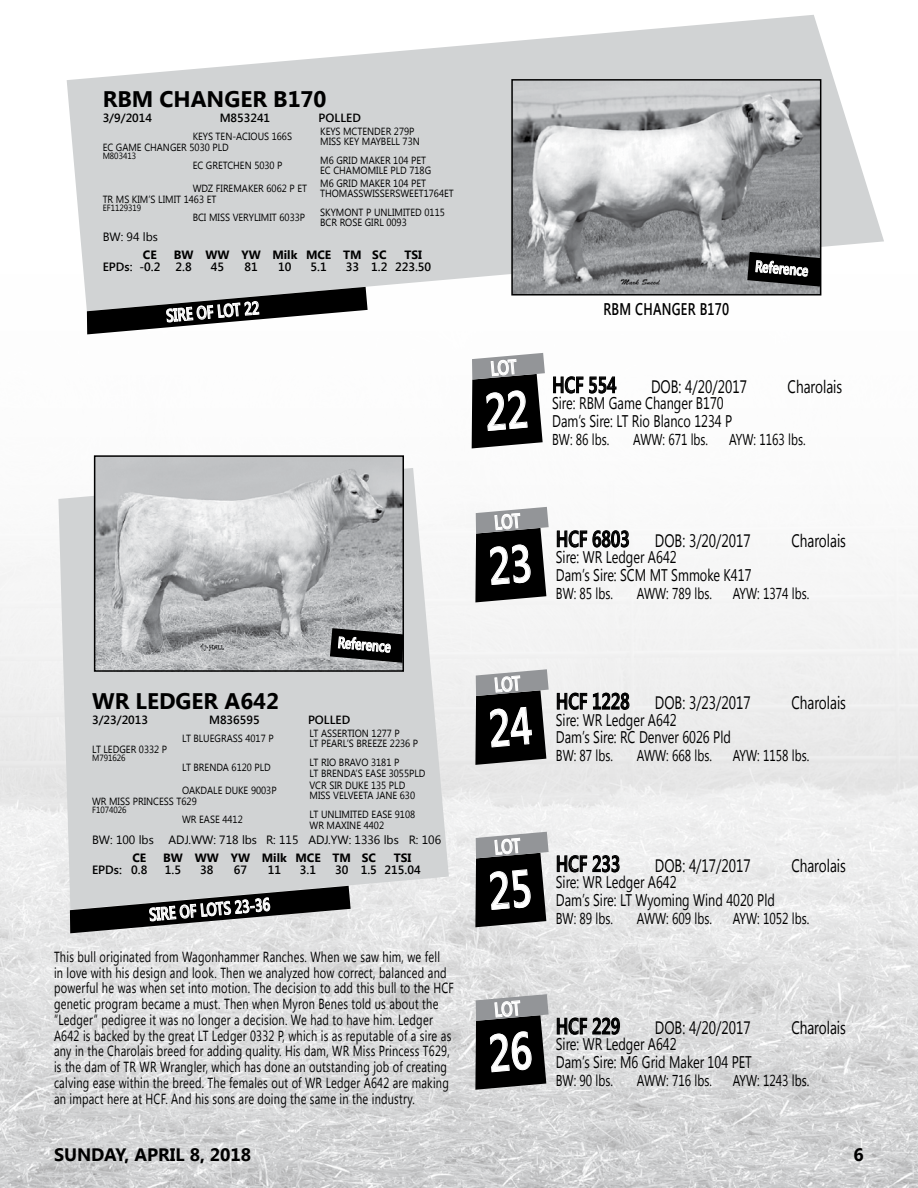
<style>
.page{position:relative;width:918px;height:1188px;background:#fff}
.page>*{position:absolute;margin:0;border:0;box-sizing:border-box;transform-origin:0 0}
.t1{font:700 22.5px "Segoe UI";color:#000}
.t2{font:600 22.5px "Segoe UI";color:#000;scale:.75 1}
.t3{font:18px "Segoe UI";color:#000;scale:.75 1}
.t4{font:600 18px "Segoe UI";color:#fff;scale:.75 1}
.t5{font:700 18px "Segoe UI";color:#000}
.t6{font:16.8px/17.9px "Segoe UI";color:#000;scale:.75 1}
.t7{font:600 16.8px "Segoe UI";letter-spacing:.02em;color:#000;scale:.75 1}
.t8{font:15.75px "Segoe UI";color:#000;scale:.75 1}
.t9{font:600 15.75px "Segoe UI";color:#fff;scale:.75 1}
.t10{font:14.7px/15.8px "Segoe UI";letter-spacing:.02em;color:#000;scale:.75 1}
.t11{font:600 12px "Segoe UI";color:#000}
.t12{font:12px/18px "Segoe UI";color:#000;text-align:right}
.t13{font:700 12px "Segoe UI";color:#000}
.t14{font:600 11.85px "Segoe UI";color:#000}
.t15{font:10.5px "Segoe UI";color:#000;scale:.9 1}
.t16{font:10.35px "Segoe UI";color:#000;scale:.91 1}
.t17{font:9px "Segoe UI";color:#000;scale:.9 1}
.s1{font-weight:700}
.s2{font-weight:600;font-size:22.5px}
</style>
<div class="page">
<img style="left:0;top:80px;width:918px;height:1108px">
<svg style="left:67px;top:15px;width:817px;height:296px;fill:#d1d3d4"></svg>
<svg style="left:87px;top:287px;width:281px;height:47px"></svg>
<img style="left:514px;top:82px;width:304px;height:211px">
<div style="left:511px;top:79px;width:310px;height:217px;border:2px solid #000"></div>
<svg style="left:747px;top:252px;width:74px;height:35px;background:#3b3c3c"></svg>
<svg style="left:58px;top:468px;width:391px;height:442px;background:#d5d7d7"></svg>
<svg style="left:70px;top:886px;width:281px;height:47px;background:#7d7d7e"></svg>
<svg style="left:557px;top:530px;width:72px;height:17px"></svg>
<svg style="left:557px;top:693px;width:30px;height:17px"></svg>
<svg style="left:593px;top:692px;width:36px;height:18px"></svg>
<svg style="left:557px;top:855px;width:63px;height:17px"></svg>
<svg style="left:557px;top:1018px;width:63px;height:17px"></svg>
<svg style="left:553px;top:376px;width:30px;height:17px"></svg>
<svg style="left:589px;top:377px;width:27px;height:17px"></svg>
<img style="left:97px;top:458px;width:304px;height:211px">
<div style="left:94px;top:455px;width:310px;height:217px;border:2px solid #000"></div>
<svg style="left:330px;top:628px;width:73px;height:35px;background:#464647"></svg>
<svg style="left:475px;top:507px;width:74px;height:95px;background:#4b4b4c"></svg>
<svg style="left:475px;top:669px;width:74px;height:96px;background:#4b4c4c"></svg>
<svg style="left:475px;top:832px;width:74px;height:95px;background:#494a4a"></svg>
<svg style="left:475px;top:994px;width:74px;height:96px;background:#494a4a"></svg>
<svg style="left:472px;top:353px;width:73px;height:95px;background:#49494a"></svg>
<p class="t1" style="left:103px;top:83px;width:225px">RBM CHANGER B170</p>
<p class="t14" style="left:103px;top:110px;width:51px">3/9/2014</p>
<p class="t14" style="left:220px;top:110px;width:52px">M853241</p>
<p class="t14" style="left:319px;top:110px;width:44px">POLLED</p>
<p class="t16" style="left:320px;top:124px;width:105px">KEYS MCTENDER 279P</p>
<p class="t16" style="left:193px;top:129px;width:111px">KEYS TEN-ACIOUS 166S</p>
<p class="t16" style="left:320px;top:134px;width:111px">MISS KEY MAYBELL 73N</p>
<p class="t16" style="left:103px;top:140px;width:140px">EC GAME CHANGER 5030 PLD</p>
<p class="t17" style="left:103px;top:149px;width:39px">M803413</p>
<p class="t16" style="left:320px;top:153px;width:118px">M6 GRID MAKER 104 PET</p>
<p class="t16" style="left:193px;top:158px;width:100px">EC GRETCHEN 5030 P</p>
<p class="t16" style="left:320px;top:164px;width:124px">EC CHAMOMILE PLD 718G</p>
<p class="t15" style="left:320px;top:176px;width:119px">M6 GRID MAKER 104 PET</p>
<p class="t16" style="left:193px;top:181px;width:127px">WDZ FIREMAKER 6062 P ET</p>
<p class="t16" style="left:320px;top:186px;width:148px">THOMASSWISSERSWEET1764ET</p>
<p class="t16" style="left:103px;top:192px;width:127px">TR MS KIM’S LIMIT 1463 ET</p>
<p class="t17" style="left:103px;top:201px;width:44px">EF1129319</p>
<p class="t16" style="left:320px;top:205px;width:139px">SKYMONT P UNLIMITED 0115</p>
<p class="t16" style="left:193px;top:210px;width:125px">BCI MISS VERYLIMIT 6033P</p>
<p class="t16" style="left:320px;top:216px;width:97px">BCR ROSE GIRL 0093</p>
<p class="t12" style="left:103px;top:228px;width:57px">BW: 94 lbs<br><span class="s1">CE</span></p>
<p class="t13" style="left:174px;top:247px;width:214px">BW WW YW Milk MCE TM SC</p>
<p class="t13" style="left:404px;top:247px;width:19px">TSI</p>
<p class="t11" style="left:103px;top:259px;width:59px">EPDs: -0.2</p>
<p class="t11" style="left:176px;top:259px;width:18px">2.8</p>
<p class="t11" style="left:211px;top:259px;width:15px">45</p>
<p class="t11" style="left:245px;top:259px;width:15px">81</p>
<p class="t11" style="left:278px;top:259px;width:15px">10</p>
<p class="t11" style="left:311px;top:259px;width:18px">5.1</p>
<p class="t11" style="left:346px;top:259px;width:87px">33 1.2 223.50</p>
<p class="t4" style="left:165px;top:303px;width:126px;rotate:-5deg">SIRE OF LOT 22</p>
<p class="t9" style="left:339px;top:631px;width:72px;rotate:5deg">Reference</p>
<p class="t1" style="left:92px;top:685px;width:189px">WR LEDGER A642</p>
<p class="t14" style="left:92px;top:712px;width:57px">3/23/2013</p>
<p class="t14" style="left:209px;top:712px;width:52px">M836595</p>
<p class="t14" style="left:308px;top:712px;width:44px">POLLED</p>
<p class="t16" style="left:310px;top:726px;width:101px">LT ASSERTION 1277 P</p>
<p class="t16" style="left:182px;top:731px;width:102px">LT BLUEGRASS 4017 P</p>
<p class="t16" style="left:310px;top:737px;width:121px">LT PEARL’S BREEZE 2236 P</p>
<p class="t16" style="left:92px;top:742px;width:84px">LT LEDGER 0332 P</p>
<p class="t17" style="left:92px;top:751px;width:39px">M791626</p>
<p class="t16" style="left:310px;top:755px;width:100px">LT RIO BRAVO 3181 P</p>
<p class="t16" style="left:182px;top:760px;width:99px">LT BRENDA 6120 PLD</p>
<p class="t16" style="left:310px;top:766px;width:129px">LT BRENDA’S EASE 3055PLD</p>
<p class="t15" style="left:310px;top:778px;width:108px">VCR SIR DUKE 135 PLD</p>
<p class="t16" style="left:182px;top:783px;width:105px">OAKDALE DUKE 9003P</p>
<p class="t16" style="left:310px;top:789px;width:118px">MISS VELVEETA JANE 630</p>
<p class="t16" style="left:92px;top:794px;width:117px">WR MISS PRINCESS T629</p>
<p class="t17" style="left:92px;top:803px;width:40px">F1074026</p>
<p class="t16" style="left:310px;top:807px;width:118px">LT UNLIMITED EASE 9108</p>
<p class="t16" style="left:182px;top:812px;width:68px">WR EASE 4412</p>
<p class="t16" style="left:310px;top:818px;width:83px">WR MAXINE 4402</p>
<p class="t12" style="left:132px;top:830px;width:310px;text-align:left;text-indent:-40px">BW: 100 lbs ADJ.WW: 718 lbs R: 115 ADJ.YW: 1336 lbs R: 106<br><span class="s1">CE</span></p>
<p class="t13" style="left:163px;top:849px;width:214px">BW WW YW Milk MCE TM SC</p>
<p class="t13" style="left:394px;top:849px;width:19px">TSI</p>
<p class="t11" style="left:92px;top:861px;width:57px">EPDs: 0.8</p>
<p class="t11" style="left:165px;top:861px;width:18px">1.5</p>
<p class="t11" style="left:200px;top:861px;width:15px">38</p>
<p class="t11" style="left:234px;top:861px;width:15px">67</p>
<p class="t11" style="left:268px;top:861px;width:15px">11</p>
<p class="t11" style="left:300px;top:861px;width:18px">3.1</p>
<p class="t11" style="left:335px;top:861px;width:87px">30 1.5 215.04</p>
<p class="t4" style="left:148px;top:902px;width:163px;rotate:-5deg">SIRE OF LOTS 23-36</p>
<p class="t10" style="left:54px;top:948px;width:535px">This bull originated from Wagonhammer Ranches. When we saw him, we fell<br>in love with his design and look. Then we analyzed how correct, balanced and powerful he was when set into motion. The decision to add this bull to the HCF genetic program became a must. Then when Myron Benes told us about the “Ledger” pedigree it was no longer a decision. We had to have him. Ledger A642 is backed by the great LT Ledger 0332 P, which is as reputable of a sire as any in the Charolais breed for adding quality. His dam, WR Miss Princess T629, is the dam of TR WR Wrangler, which has done an outstanding job of creating calving ease within the breed. The females out of WR Ledger A642 are making an impact here at HCF. And his sons are doing the same in the industry.</p>
<p class="t7" style="left:603px;top:297px;width:169px">RBM CHANGER B170</p>
<p class="t9" style="left:756px;top:255px;width:72px;rotate:5deg">Reference</p>
<p class="t2" style="left:552px;top:369px;width:87px">HCF 554</p>
<p class="t3" style="left:651px;top:374px;width:129px">DOB: 4/20/2017</p>
<p class="t3" style="left:788px;top:374px;width:74px">Charolais</p>
<p class="t6" style="left:552px;top:393px;width:242px">Sire: RBM Game Changer B170<br>Dam’s Sire: LT Rio Blanco 1234 P</p>
<p class="t8" style="left:552px;top:428px;width:78px">BW: 86 lbs.</p>
<p class="t8" style="left:633px;top:428px;width:102px">AWW: 671 lbs.</p>
<p class="t8" style="left:729px;top:428px;width:104px">AYW: 1163 lbs.</p>
<p class="t3" style="left:556px;top:528px;width:261px"><span class="s2">HCF 6803</span> DOB: 3/20/2017</p>
<p class="t3" style="left:791px;top:528px;width:74px">Charolais</p>
<p class="t6" style="left:556px;top:547px;width:262px">Sire: WR Ledger A642<br>Dam’s Sire: SCM MT Smmoke K417</p>
<p class="t8" style="left:556px;top:582px;width:78px">BW: 85 lbs.</p>
<p class="t8" style="left:637px;top:582px;width:102px">AWW: 789 lbs.</p>
<p class="t8" style="left:733px;top:582px;width:104px">AYW: 1374 lbs.</p>
<p class="t3" style="left:556px;top:690px;width:261px"><span class="s2">HCF 1228</span> DOB: 3/23/2017</p>
<p class="t3" style="left:791px;top:690px;width:74px">Charolais</p>
<p class="t6" style="left:556px;top:710px;width:235px">Sire: WR Ledger A642<br>Dam’s Sire: RC Denver 6026 Pld</p>
<p class="t8" style="left:556px;top:745px;width:78px">BW: 87 lbs.</p>
<p class="t8" style="left:637px;top:745px;width:102px">AWW: 668 lbs.</p>
<p class="t8" style="left:733px;top:745px;width:104px">AYW: 1158 lbs.</p>
<p class="t2" style="left:556px;top:848px;width:87px">HCF 233</p>
<p class="t3" style="left:655px;top:853px;width:129px">DOB: 4/17/2017</p>
<p class="t3" style="left:791px;top:853px;width:74px">Charolais</p>
<p class="t6" style="left:556px;top:872px;width:294px">Sire: WR Ledger A642<br>Dam’s Sire: LT Wyoming Wind 4020 Pld</p>
<p class="t8" style="left:556px;top:907px;width:78px">BW: 89 lbs.</p>
<p class="t8" style="left:637px;top:907px;width:102px">AWW: 609 lbs.</p>
<p class="t8" style="left:733px;top:907px;width:104px">AYW: 1052 lbs.</p>
<p class="t2" style="left:556px;top:1010px;width:87px">HCF 229</p>
<p class="t3" style="left:655px;top:1015px;width:129px">DOB: 4/20/2017</p>
<p class="t3" style="left:791px;top:1015px;width:74px">Charolais</p>
<p class="t6" style="left:556px;top:1035px;width:263px">Sire: WR Ledger A642<br>Dam’s Sire: M6 Grid Maker 104 PET</p>
<p class="t8" style="left:556px;top:1070px;width:78px">BW: 90 lbs.</p>
<p class="t8" style="left:637px;top:1070px;width:102px">AWW: 716 lbs.</p>
<p class="t8" style="left:733px;top:1070px;width:104px">AYW: 1243 lbs.</p>
<p class="t5" style="left:54px;top:1142px;width:199px">SUNDAY, APRIL 8, 2018</p>
<p class="t5" style="left:854px;top:1142px;width:12px">6</p>
</div>
